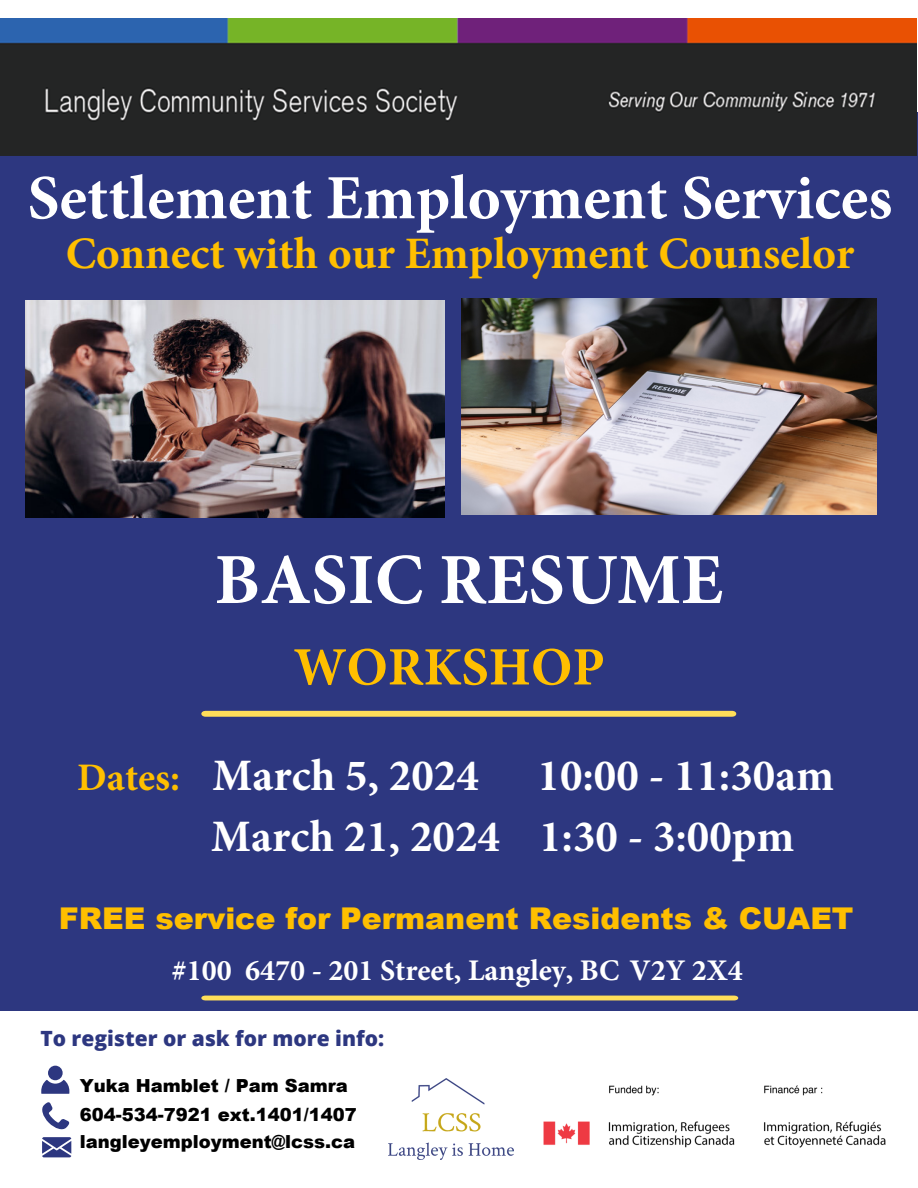
<style>
.page{position:relative;width:918px;height:1188px;background:#fff}
.page>*{position:absolute;margin:0;border:0;box-sizing:border-box;transform-origin:0 0}
.t1{font:700 72px "Minion Pro";color:#fff}
.t2{font:700 63px "Minion Pro";color:#fff}
.t3{font:700 54px "Minion Pro";color:#ffbf00}
.t4{font:700 45px/60.8px "Minion Pro";color:#fff}
.t5{font:700 45px "Minion Pro";color:#ffbf00}
.t6{font:900 30px/51px "Arial";color:#ffbf00;text-align:center}
.t7{font:800 21px "Open Sans";color:#2d3780}
.t8{font:900 18px/28.2px "Arial";color:#000}
.s1{font-size:39px;color:#ffbf00}
.s2{font-family:"Minion Pro";font-weight:700;color:#fff}
</style>
<div class="page">
<div style="left:0;top:112px;width:918px;height:899px;background:#2d3780"></div>
<img style="left:389px;top:1078px;width:125px;height:81px">
<img style="left:0;top:19px;width:916px;height:136px">
<img style="left:543px;top:1085px;width:343px;height:63px">
<div style="left:48px;top:1066px;width:15px;height:14px;background:#2d3780;border-radius:50%"></div>
<svg style="left:41px;top:1080px;width:28px;height:14px"></svg>
<svg style="left:42px;top:1102px;width:28px;height:28px"></svg>
<svg style="left:42px;top:1137px;width:29px;height:20px"></svg>
<div style="left:205px;top:995px;width:529px;height:6px;background:#ffde59"></div>
<img style="left:461px;top:298px;width:416px;height:216px">
<img style="left:26px;top:301px;width:418px;height:216px">
<div style="left:205px;top:710px;width:527px;height:7px;background:#ffde59"></div>
<p class="t2" style="left:28px;top:154px;width:866px">Settlement Employment Services</p>
<p class="t5" style="left:66px;top:222px;width:790px">Connect with our Employment Counselor</p>
<p class="t1" style="left:214px;top:529px;width:510px">BASIC RESUME</p>
<p class="t3" style="left:294px;top:629px;width:313px">WORKSHOP</p>
<p class="t4" style="left:77px;top:745px;width:403px"><span class="s1">Dates:</span> March 5, 2024</p>
<p class="t4" style="left:211px;top:745px;width:624px;text-indent:326px">10:00 - 11:30am<br>March 21, 2024 1:30 - 3:00pm</p>
<p class="t6" style="left:59px;top:892px;width:796px">FREE service for Permanent Residents &amp; CUAET <span class="s2">#100 6470 - 201 Street, Langley, BC V2Y 2X4</span></p>
<p class="t7" style="left:40px;top:1024px;width:345px">To register or ask for more info:</p>
<p class="t8" style="left:80px;top:1071px;width:279px">Yuka Hamblet / Pam Samra<br>604-534-7921 ext.1401/1407 langleyemployment@lcss.ca</p>
</div>
